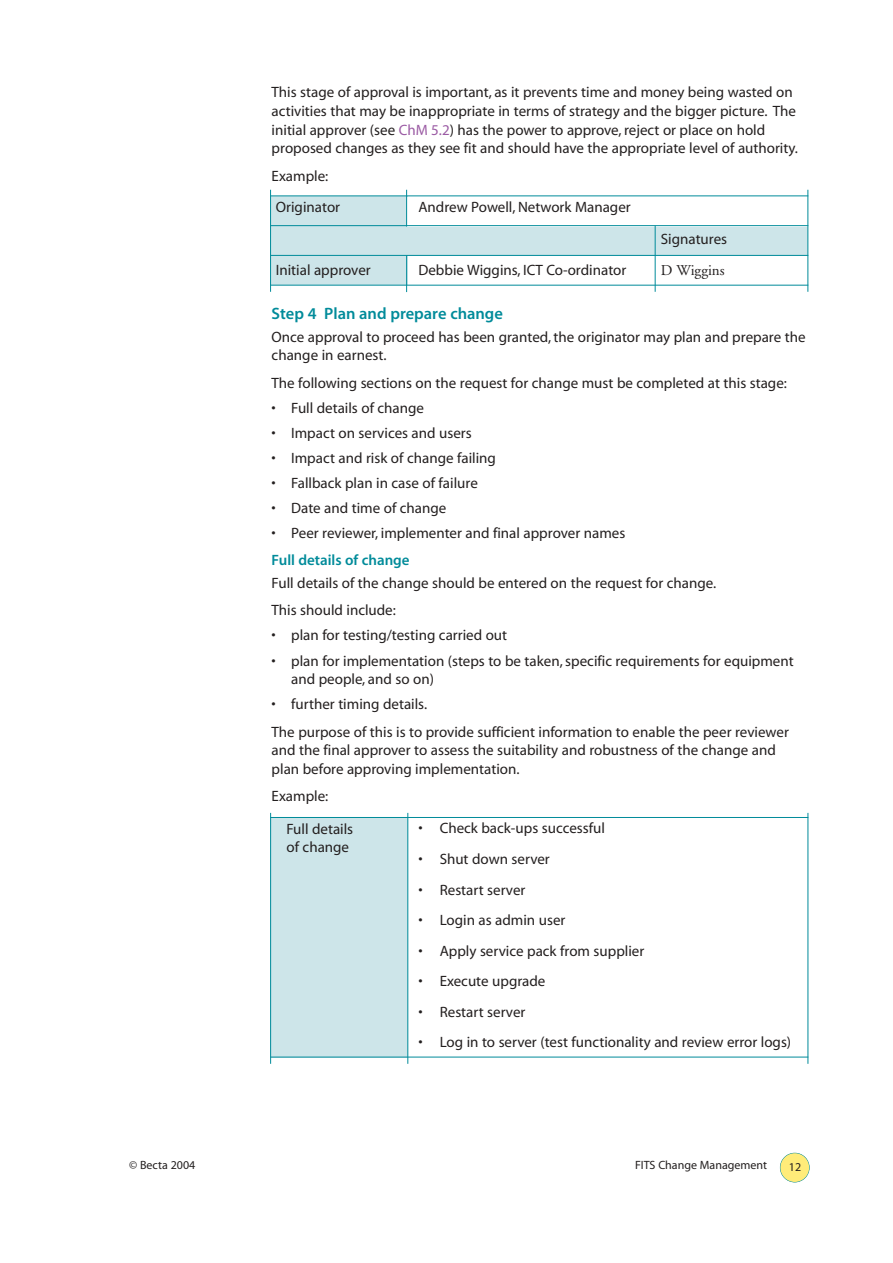
<style>
.page{position:relative;width:893px;height:1263px;background:#fff}
.page>*{position:absolute;margin:0;border:0;box-sizing:border-box;transform-origin:0 0}
.t1{font:16.5px "Myriad MM 565 600";color:#008b9a}
.t2{font:15px/18.8px "Myriad MM 400 600";color:#231f1f}
.t3{font:15px "Myriad MM 565 600";color:#008b9a}
.t4{font:15px "Adobe Garamond";color:#231f1f}
.t5{font:12px "Myriad MM 400 600";color:#231f1f}
.s1{color:#9b5ba4}
</style>
<div class="page">
<div style="left:270px;top:818px;width:138px;height:240px;background:#cde5e9"></div>
<hr style="left:407px;top:813px;width:1px;height:251px;background:#008b9a">
<hr style="left:270px;top:813px;width:1px;height:251px;background:#008b9a">
<hr style="left:807px;top:813px;width:1px;height:251px;background:#008b9a">
<div style="left:270px;top:196px;width:138px;height:30px;background:#cde5e9"></div>
<div style="left:270px;top:226px;width:538px;height:29px;background:#cde5e9"></div>
<div style="left:270px;top:255px;width:138px;height:30px;background:#cde5e9"></div>
<div style="left:406px;top:197px;width:402px;height:29px;background:#fff"></div>
<hr style="left:807px;top:190px;width:1px;height:102px;background:#008b9a">
<hr style="left:406px;top:190px;width:1px;height:37px;background:#008b9a">
<hr style="left:406px;top:255px;width:1px;height:37px;background:#008b9a">
<hr style="left:654px;top:226px;width:1px;height:66px;background:#008b9a">
<hr style="left:270px;top:190px;width:1px;height:102px;background:#008b9a">
<hr style="left:270px;top:196px;width:538px;height:1px;background:#008b9a">
<hr style="left:270px;top:225px;width:538px;height:1px;background:#008b9a">
<hr style="left:270px;top:255px;width:538px;height:1px;background:#008b9a">
<hr style="left:270px;top:285px;width:538px;height:1px;background:#008b9a">
<hr style="left:270px;top:817px;width:538px;height:1px;background:#008b9a">
<hr style="left:270px;top:1057px;width:538px;height:1px;background:#008b9a">
<div style="left:780px;top:1153px;width:29px;height:29px;background:#ffec79;border-radius:50%"></div>
<div style="left:779px;top:1153px;width:30px;height:29px;border:1px solid #008b9a;border-radius:50%"></div>
<p class="t2" style="left:272px;top:84px;width:528px">This stage of approval is important, as it prevents time and money being wasted on activities that may be inappropriate in terms of strategy and the bigger picture. The initial approver (see <span class="s1">ChM 5.2</span>) has the power to approve, reject or place on hold proposed changes as they see fit and should have the appropriate level of authority.</p>
<p class="t2" style="left:272px;top:161px;width:70px;line-height:31.5px">Example:<br>Originator</p>
<p class="t2" style="left:418px;top:199px;width:214px">Andrew Powell, Network Manager</p>
<p class="t2" style="left:661px;top:231px;width:68px">Signatures</p>
<p class="t2" style="left:276px;top:262px;width:96px">Initial approver</p>
<p class="t2" style="left:418px;top:262px;width:209px">Debbie Wiggins, ICT Co-ordinator</p>
<p class="t4" style="left:661px;top:264px;width:65px">D Wiggins</p>
<p class="t1" style="left:272px;top:307px;width:233px">Step 4 Plan and prepare change</p>
<p class="t2" style="left:272px;top:329px;width:535px">Once approval to proceed has been granted, the originator may plan and prepare the change in earnest.</p>
<p class="t2" style="left:272px;top:375px;width:517px">The following sections on the request for change must be completed at this stage:</p>
<p class="t2" style="left:272px;top:400px;width:154px">• Full details of change</p>
<p class="t2" style="left:272px;top:425px;width:201px">• Impact on services and users</p>
<p class="t2" style="left:272px;top:450px;width:226px">• Impact and risk of change failing</p>
<p class="t2" style="left:272px;top:475px;width:208px">• Fallback plan in case of failure</p>
<p class="t2" style="left:272px;top:500px;width:176px">• Date and time of change</p>
<p class="t2" style="left:272px;top:526px;width:355px">• Peer reviewer, implementer and final approver names</p>
<p class="t3" style="left:272px;top:554px;width:139px">Full details of change</p>
<p class="t2" style="left:272px;top:571px;width:446px;line-height:27.3px">Full details of the change should be entered on the request for change.<br>This should include:</p>
<p class="t2" style="left:272px;top:627px;width:237px">• plan for testing/testing carried out</p>
<p class="t2" style="left:291px;top:653px;width:504px;text-indent:-20px">• plan for implementation (steps to be taken, specific requirements for equipment and people, and so on)</p>
<p class="t2" style="left:272px;top:692px;width:519px;line-height:27.3px">• further timing details.<br>The purpose of this is to provide sufficient information to enable the peer reviewer</p>
<p class="t2" style="left:272px;top:742px;width:505px">and the final approver to assess the suitability and robustness of the change and plan before approving implementation.</p>
<p class="t2" style="left:272px;top:788px;width:58px">Example:</p>
<p class="t2" style="left:418px;top:820px;width:188px">• Check back-ups successful</p>
<p class="t2" style="left:418px;top:851px;width:133px">• Shut down server</p>
<p class="t2" style="left:418px;top:882px;width:108px">• Restart server</p>
<p class="t2" style="left:418px;top:912px;width:148px">• Login as admin user</p>
<p class="t2" style="left:418px;top:943px;width:227px">• Apply service pack from supplier</p>
<p class="t2" style="left:418px;top:973px;width:128px">• Execute upgrade</p>
<p class="t2" style="left:418px;top:1004px;width:108px">• Restart server</p>
<p class="t2" style="left:418px;top:1034px;width:374px">• Log in to server (test functionality and review error logs)</p>
<p class="t2" style="left:286px;top:821px;width:68px;line-height:18px">Full details of change</p>
<p class="t5" style="left:129px;top:1160px;width:68px">© Becta 2004</p>
<p class="t5" style="left:635px;top:1160px;width:134px">FITS Change Management</p>
<p class="t5" style="left:788px;top:1162px;width:14px">12</p>
</div>
